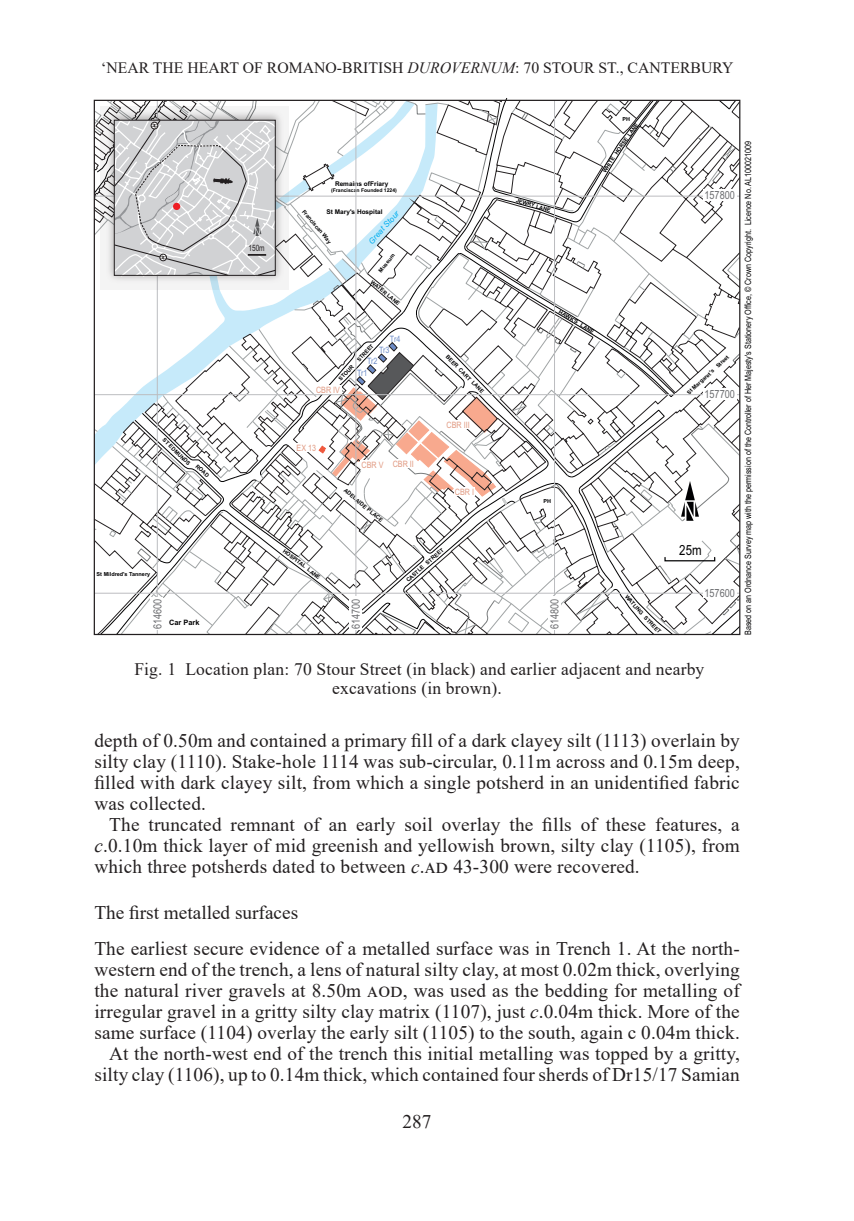
<style>
.page{position:relative;width:854px;height:1221px;background:#fff}
.page>*{position:absolute;margin:0;border:0;box-sizing:border-box;transform-origin:0 0}
.acfirst{font:19.25px/21px "Times New Roman";letter-spacing:.01em;color:#231f20;text-align:justify}
.acindent{font:19.25px/21px "Times New Roman";letter-spacing:.01em;color:#231f20;text-align:justify}
.captions{font:17.5px/19.2px "Times New Roman";letter-spacing:.01em;color:#231f20;text-align:center}
.t1{font:15.75px "Times New Roman";color:#231f20}
.t2{font:14px "Arial Narrow";color:#000002}
.t3{font:11.2px "Arial Narrow";color:#6c6d70}
.t4{font:8.75px "Arial Narrow";color:#000002}
.t5{font:8.75px "Arial Narrow";color:#e19a82}
.t6{font:8.75px/11.7px "Arial Narrow";letter-spacing:-.015em;color:#6c8bc6}
.t7{font:8.75px "Arial Narrow";color:#231f20;scale:.91 1}
.t8{font:italic 8.05px "Arial";color:#00aeef}
.t9{font:700 7.35px "Arial";color:#000002}
.t10{font:700 6.48px "Arial";color:#000002}
.t11{font:700 5.6px "Arial";color:#000002}
.t12{font:700 5.42px "Arial";color:#000002}
.t13{font:700 5.08px "Arial";color:#000002}
.s1{font-style:italic}
.s2{font-size:21px}
</style>
<div class="page">
<svg style="left:93px;top:98px;width:647px;height:537px"></svg>
<p class="t1" style="left:101px;top:57px;width:633px">‘NEAR THE HEART OF ROMANO-BRITISH <span class="s1">DUROVERNUM</span>: 70 STOUR ST., CANTERBURY</p>
<p class="t12" style="left:166px;top:436px;width:38px;rotate:44deg">ST EDMUNDS</p>
<p class="t12" style="left:199px;top:462px;width:18px;rotate:43deg">ROAD</p>
<p class="t12" style="left:97px;top:570px;width:55px">St Mildred's Tannery</p>
<p class="t7" style="left:248px;top:242px;width:20px">150m</p>
<p class="t10" style="left:335px;top:179px;width:55px">Remains ofFriary</p>
<p class="t10" style="left:326px;top:207px;width:57px">St Mary's Hospital</p>
<p class="t13" style="left:331px;top:187px;width:67px">(Franciscan Founded 1224)</p>
<p class="t11" style="left:306px;top:208px;width:44px;rotate:50deg">Franciscan Way</p>
<p class="t8" style="left:366px;top:239px;width:43px;rotate:-48deg">Great Stour</p>
<p class="t12" style="left:376px;top:269px;width:24px;rotate:-51deg">Museum</p>
<p class="t12" style="left:374px;top:278px;width:38px;rotate:40deg">WATER LANE</p>
<p class="t6" style="left:390px;top:332px;width:12px">Tr4</p>
<p class="t12" style="left:355px;top:358px;width:23px;rotate:-47deg">STREET</p>
<p class="t6" style="left:379px;top:344px;width:12px">Tr3</p>
<p class="t6" style="left:357px;top:355px;width:22px;text-indent:10px">Tr2<br>Tr1</p>
<p class="t12" style="left:339px;top:374px;width:17px;rotate:-45deg">TOUR</p>
<p class="t5" style="left:316px;top:383px;width:25px">CBR IV</p>
<p class="t5" style="left:296px;top:441px;width:21px">EX 13</p>
<p class="t5" style="left:361px;top:458px;width:23px">CBR V</p>
<p class="t12" style="left:347px;top:486px;width:30px;rotate:41deg">ADELAIDE</p>
<p class="t12" style="left:370px;top:506px;width:20px;rotate:39deg">PLACE</p>
<p class="t5" style="left:392px;top:457px;width:23px">CBR II</p>
<p class="t12" style="left:449px;top:353px;width:17px;rotate:45deg">BEER</p>
<p class="t12" style="left:462px;top:366px;width:17px;rotate:45deg">CART</p>
<p class="t12" style="left:475px;top:379px;width:17px;rotate:45deg">LANE</p>
<p class="t5" style="left:446px;top:418px;width:25px">CBR III</p>
<p class="t5" style="left:454px;top:485px;width:21px">CBR I</p>
<p class="t12" style="left:286px;top:547px;width:29px;rotate:37deg">HOSPITAL</p>
<p class="t12" style="left:310px;top:566px;width:17px;rotate:38deg">LANE</p>
<p class="t12" style="left:424px;top:560px;width:23px;rotate:-40deg">STREET</p>
<p class="t12" style="left:404px;top:578px;width:24px;rotate:-42deg">CASTLE</p>
<p class="t12" style="left:517px;top:196px;width:37px;rotate:16deg">JEWRY LANE</p>
<p class="t12" style="left:622px;top:115px;width:9px">PH</p>
<p class="t12" style="left:625px;top:133px;width:16px;rotate:-53deg">LANE</p>
<p class="t12" style="left:612px;top:152px;width:21px;rotate:-55deg">HORSE</p>
<p class="t12" style="left:600px;top:170px;width:19px;rotate:-58deg">WHITE</p>
<p class="t12" style="left:561px;top:308px;width:23px;rotate:31deg">HAWK'S</p>
<p class="t12" style="left:582px;top:321px;width:17px;rotate:31deg">LANE</p>
<p class="t12" style="left:543px;top:497px;width:9px">PH</p>
<p class="t3" style="left:149px;top:629px;width:32px;rotate:-90deg">614600</p>
<p class="t3" style="left:347px;top:629px;width:32px;rotate:-90deg">614700</p>
<p class="t3" style="left:546px;top:629px;width:32px;rotate:-90deg">614800</p>
<p class="t9" style="left:169px;top:616px;width:32px">Car Park</p>
<p class="t12" style="left:628px;top:593px;width:27px;rotate:49deg">WATLING</p>
<p class="t12" style="left:647px;top:614px;width:23px;rotate:45deg">STREET</p>
<p class="t3" style="left:704px;top:187px;width:32px">157800</p>
<p class="t12" style="left:714px;top:364px;width:17px;rotate:-45deg">Street</p>
<p class="t12" style="left:685px;top:390px;width:36px;rotate:-42deg">St Margaret's</p>
<p class="t3" style="left:704px;top:386px;width:32px">157700</p>
<p class="t2" style="left:679px;top:540px;width:24px">25m</p>
<p class="t3" style="left:704px;top:584px;width:32px">157600</p>
<p class="t4" style="left:741px;top:635px;width:495px;rotate:-90deg">Based on an Ordnance Survey map with the permission of the Controller of Her Majesty's Stationery Office, © Crown Copyright. Licence No. AL100021009</p>
<p class="captions" style="left:134px;top:658px;width:571px">Fig. 1 Location plan: 70 Stour Street (in black) and earlier adjacent and nearby excavations (in brown).</p>
<p class="acfirst" style="left:94px;top:729px;width:646px">depth of 0.50m and contained a primary fill of a dark clayey silt (1113) overlain by silty clay (1110). Stake-hole 1114 was sub-circular, 0.11m across and 0.15m deep, filled with dark clayey silt, from which a single potsherd in an unidentified fabric was collected.</p>
<p class="acindent" style="left:94px;top:813px;width:646px;text-indent:15px">The truncated remnant of an early soil overlay the fills of these features, a <span class="s1">c</span>.0.10m thick layer of mid greenish and yellowish brown, silty clay (1105), from which three potsherds dated to between <span class="s1">c</span>.<span class="s2">ad</span> 43-300 were recovered.</p>
<p class="acfirst" style="left:94px;top:901px;width:205px">The first metalled surfaces</p>
<p class="acfirst" style="left:94px;top:936px;width:646px">The earliest secure evidence of a metalled surface was in Trench 1. At the north&shy;western end of the trench, a lens of natural silty clay, at most 0.02m thick, overlying the natural river gravels at 8.50m <span class="s2">aod</span>, was used as the bedding for metalling of irregular gravel in a gritty silty clay matrix (1107), just <span class="s1">c</span>.0.04m thick. More of the same surface (1104) overlay the early silt (1105) to the south, again c 0.04m thick.</p>
<p class="acindent" style="left:94px;top:1041px;width:646px;text-align:right">At the north-west end of the trench this initial metalling was topped by a gritty, silty clay (1106), up to 0.14m thick, which contained four sherds of Dr15/17 Samian</p>
<p class="acfirst" style="left:402px;top:1110px;width:30px">287</p>
</div>
